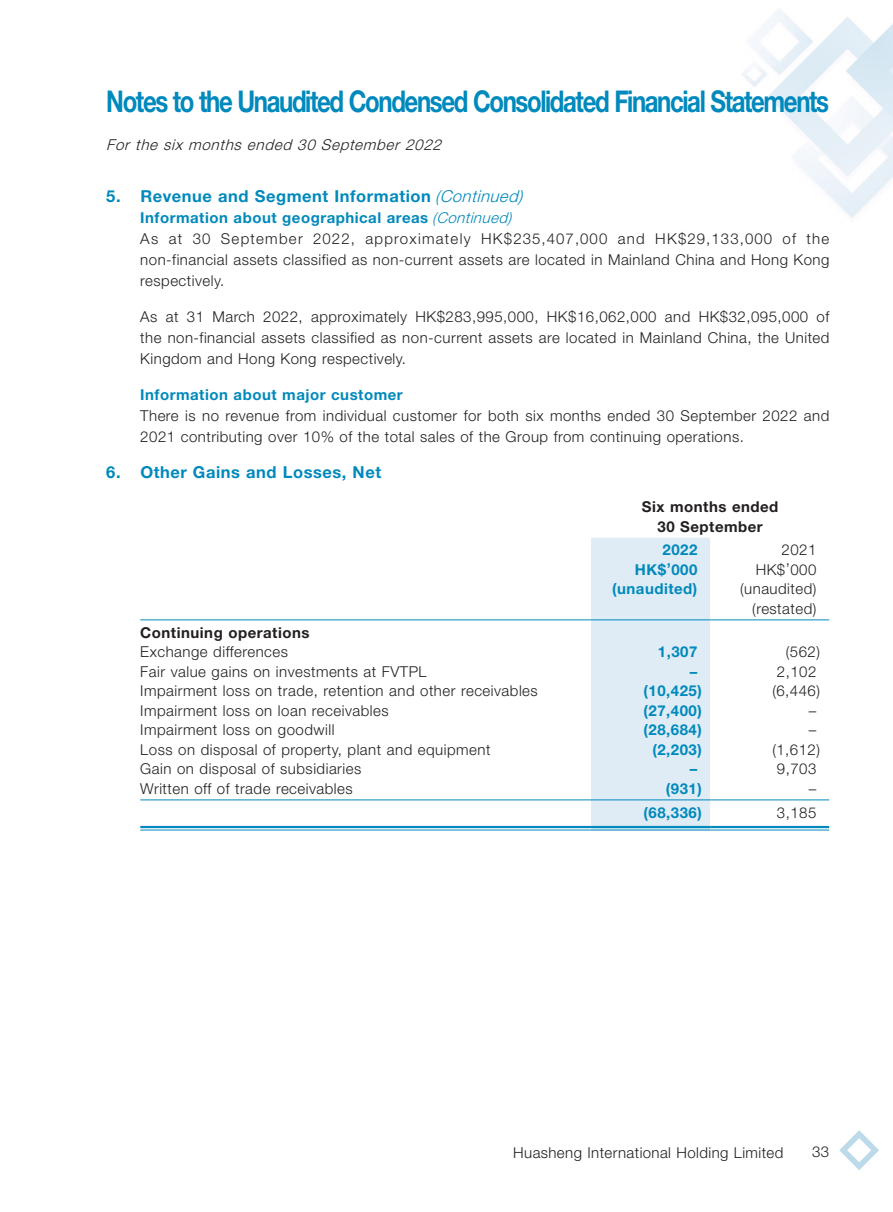
<style>
.page{position:relative;width:893px;height:1212px;background:#fff}
.page>*{position:absolute;margin:0;border:0;box-sizing:border-box;transform-origin:0 0}
.t1{font:700 30px "Helvetica Neue LT Std";letter-spacing:-.06em;color:#0089bc;scale:.8 1}
.Heading_1{font:700 16.5px "Helvetica Neue LT Std";letter-spacing:.035em;color:#0089bc}
.Body_Text{font:300 15px/21px "Helvetica Neue LT Std";letter-spacing:.035em;color:#231f20;text-align:justify}
.Heading_2{font:700 15px "Helvetica Neue LT Std";letter-spacing:.035em;color:#0089bc}
.Body_Text-2{font:700 15px "Helvetica Neue LT Std";letter-spacing:.035em;color:#0089bc}
.Body_Text-3{font:700 15px "Helvetica Neue LT Std";letter-spacing:.035em;color:#231f20}
.t2{font:italic 300 15px "Helvetica Neue LT Std";color:#231f20}
.s1{font-weight:300;font-style:italic}
</style>
<div class="page">
<img style="left:140px;top:9px;width:753px;height:822px">
<svg style="left:839px;top:1130px;width:40px;height:40px"></svg>
<div style="left:591px;top:538px;width:119px;height:292px;background:#dfecf5"></div>
<hr style="left:140px;top:619px;width:451px;height:1px;background:#0089bc">
<hr style="left:591px;top:619px;width:119px;height:1px;background:#0089bc">
<hr style="left:710px;top:619px;width:119px;height:1px;background:#0089bc">
<hr style="left:140px;top:799px;width:451px;height:1px;background:#0089bc">
<hr style="left:591px;top:799px;width:119px;height:1px;background:#0089bc">
<hr style="left:710px;top:799px;width:119px;height:1px;background:#0089bc">
<hr style="left:140px;top:826px;width:451px;height:2px;background:#0089bc">
<hr style="left:140px;top:830px;width:451px;height:1px;background:#0089bc">
<hr style="left:591px;top:826px;width:119px;height:2px;background:#0089bc">
<hr style="left:591px;top:830px;width:119px;height:1px;background:#0089bc">
<hr style="left:710px;top:826px;width:119px;height:2px;background:#0089bc">
<hr style="left:710px;top:830px;width:119px;height:1px;background:#0089bc">
<h1 class="t1" style="left:106px;top:83px;width:905px">Notes to the Unaudited Condensed Consolidated Financial Statements</h1>
<p class="t2" style="left:106px;top:135px;width:341px">For the six months ended 30 September 2022</p>
<p class="Heading_1" style="left:106px;top:186px;width:418px">5. Revenue and Segment Information <span class="s1">(Continued)</span></p>
<p class="Heading_2" style="left:140px;top:208px;width:373px">Information about geographical areas <span class="s1">(Continued)</span></p>
<p class="Body_Text" style="left:140px;top:227px;width:691px">As at 30 September 2022, approximately HK$235,407,000 and HK$29,133,000 of the non-financial assets classified as non-current assets are located in Mainland China and Hong Kong respectively.</p>
<p class="Body_Text" style="left:140px;top:305px;width:691px">As at 31 March 2022, approximately HK$283,995,000, HK$16,062,000 and HK$32,095,000 of the non-financial assets classified as non-current assets are located in Mainland China, the United Kingdom and Hong Kong respectively.</p>
<p class="Heading_2" style="left:140px;top:385px;width:264px">Information about major customer</p>
<p class="Body_Text" style="left:140px;top:404px;width:691px">There is no revenue from individual customer for both six months ended 30 September 2022 and<br>2021 contributing over 10% of the total sales of the Group from continuing operations.</p>
<p class="Heading_1" style="left:106px;top:462px;width:276px">6. Other Gains and Losses, Net</p>
<p class="Body_Text-3" style="left:642px;top:497px;width:138px">Six months ended</p>
<p class="Body_Text-3" style="left:657px;top:517px;width:107px">30 September</p>
<p class="Body_Text-2" style="left:662px;top:541px;width:36px">2022</p>
<p class="Body_Text" style="left:782px;top:539px;width:36px">2021</p>
<p class="Body_Text-2" style="left:635px;top:560px;width:64px">HK$’000</p>
<p class="Body_Text" style="left:756px;top:559px;width:62px">HK$’000</p>
<p class="Body_Text-2" style="left:612px;top:580px;width:87px">(unaudited)</p>
<p class="Body_Text" style="left:740px;top:578px;width:78px">(unaudited)</p>
<p class="Body_Text" style="left:752px;top:598px;width:66px">(restated)</p>
<p class="Body_Text-3" style="left:140px;top:623px;width:171px">Continuing operations</p>
<p class="Body_Text" style="left:140px;top:641px;width:149px">Exchange differences</p>
<p class="Body_Text-2" style="left:658px;top:643px;width:41px">1,307</p>
<p class="Body_Text" style="left:786px;top:641px;width:36px">(562)</p>
<p class="Body_Text" style="left:140px;top:661px;width:288px">Fair value gains on investments at FVTPL</p>
<p class="Body_Text-2" style="left:690px;top:662px;width:9px">–</p>
<p class="Body_Text" style="left:777px;top:661px;width:41px">2,102</p>
<p class="Body_Text" style="left:140px;top:680px;width:399px">Impairment loss on trade, retention and other receivables</p>
<p class="Body_Text-2" style="left:644px;top:682px;width:60px">(10,425)</p>
<p class="Body_Text" style="left:772px;top:680px;width:49px">(6,446)</p>
<p class="Body_Text" style="left:140px;top:700px;width:250px">Impairment loss on loan receivables</p>
<p class="Body_Text-2" style="left:644px;top:701px;width:60px">(27,400)</p>
<p class="Body_Text" style="left:809px;top:700px;width:9px">–</p>
<p class="Body_Text" style="left:140px;top:719px;width:196px">Impairment loss on goodwill</p>
<p class="Body_Text-2" style="left:644px;top:721px;width:60px">(28,684)</p>
<p class="Body_Text" style="left:809px;top:719px;width:9px">–</p>
<p class="Body_Text" style="left:140px;top:739px;width:352px">Loss on disposal of property, plant and equipment</p>
<p class="Body_Text-2" style="left:652px;top:740px;width:51px">(2,203)</p>
<p class="Body_Text" style="left:772px;top:739px;width:49px">(1,612)</p>
<p class="Body_Text" style="left:140px;top:758px;width:222px">Gain on disposal of subsidiaries</p>
<p class="Body_Text-2" style="left:690px;top:760px;width:9px">–</p>
<p class="Body_Text" style="left:777px;top:758px;width:41px">9,703</p>
<p class="Body_Text" style="left:140px;top:778px;width:214px">Written off of trade receivables</p>
<p class="Body_Text-2" style="left:666px;top:779px;width:37px">(931)</p>
<p class="Body_Text" style="left:809px;top:778px;width:9px">–</p>
<p class="Body_Text-2" style="left:644px;top:803px;width:60px">(68,336)</p>
<p class="Body_Text" style="left:777px;top:802px;width:41px">3,185</p>
<p class="Body_Text" style="left:513px;top:1141px;width:272px">Huasheng International Holding Limited</p>
<p class="Body_Text" style="left:812px;top:1141px;width:19px">33</p>
</div>
